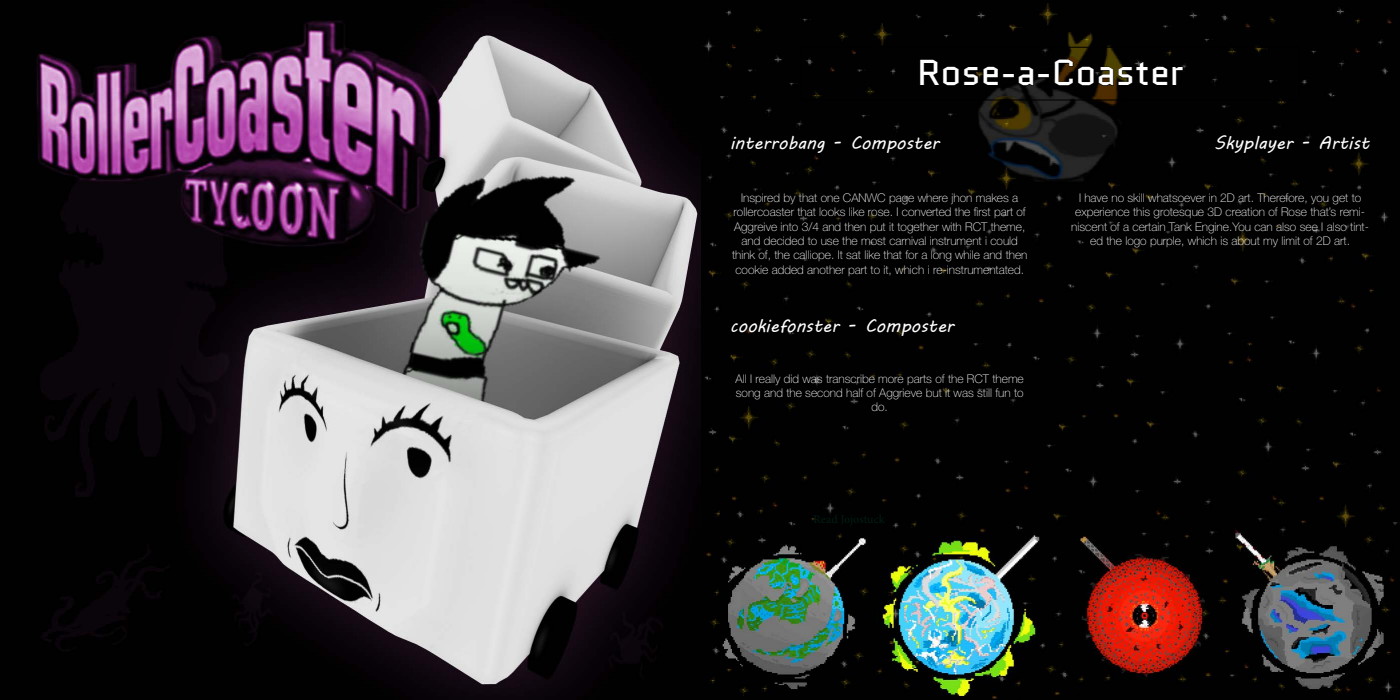
<style>
.page{position:relative;width:1400px;height:700px;background:#fff}
.page>*{position:absolute;margin:0;border:0;box-sizing:border-box;transform-origin:0 0}
.t1{font:36px "Quantico";color:#fff}
.t2{font:18px "MV Boli";color:#fff}
.t3{font:100 12px/14.4px "Helvetica Neue LT Std";color:#fff;text-align:center}
.t4{font:12px "Minion Pro";color:#001d11}
</style>
<div class="page">
<img style="left:0;top:0;width:1400px;height:700px">
<div style="left:801px;top:47px;width:499px;height:53px;border:1px solid #000"></div>
<div style="left:919px;top:59px;width:80px;height:27px;background:#010101"></div>
<div style="left:1003px;top:74px;width:12px;height:4px;border:1px solid #000"></div>
<svg style="left:1018px;top:66px;width:16px;height:21px"></svg>
<div style="left:1038px;top:74px;width:12px;height:4px;border:1px solid #000"></div>
<svg style="left:1054px;top:59px;width:130px;height:28px"></svg>
<h1 class="t1" style="left:917px;top:48px;width:268px">Rose-a-Coaster</h1>
<h2 class="t2" style="left:730px;top:130px;width:211px">interrobang - Composter</h2>
<h2 class="t2" style="left:1214px;top:130px;width:157px">Skyplayer - Artist</h2>
<p class="t3" style="left:732px;top:190px;width:297px">Inspired by that one CANWC page where jhon makes a rollercoaster that looks like rose. I converted the first part of Aggreive into 3/4 and then put it together with RCT theme, and decided to use the most carnival instrument i could think of, the calliope. It sat like that for a long while and then cookie added another part to it, which i re-instrumentated.</p>
<h2 class="t2" style="left:730px;top:313px;width:225px">cookiefonster - Composter</h2>
<p class="t3" style="left:736px;top:371px;width:290px">All I really did was transcribe more parts of the RCT theme song and the second half of Aggrieve but it was still fun to do.</p>
<p class="t4" style="left:814px;top:511px;width:73px">Read Jojostuck</p>
<p class="t3" style="left:1071px;top:190px;width:299px">I have no skill whatsoever in 2D art. Therefore, you get to experience this grotesque 3D creation of Rose that’s remi&shy;niscent of a certain Tank Engine.You can also see I also tint&shy;ed the logo purple, which is about my limit of 2D art.</p>
</div>
